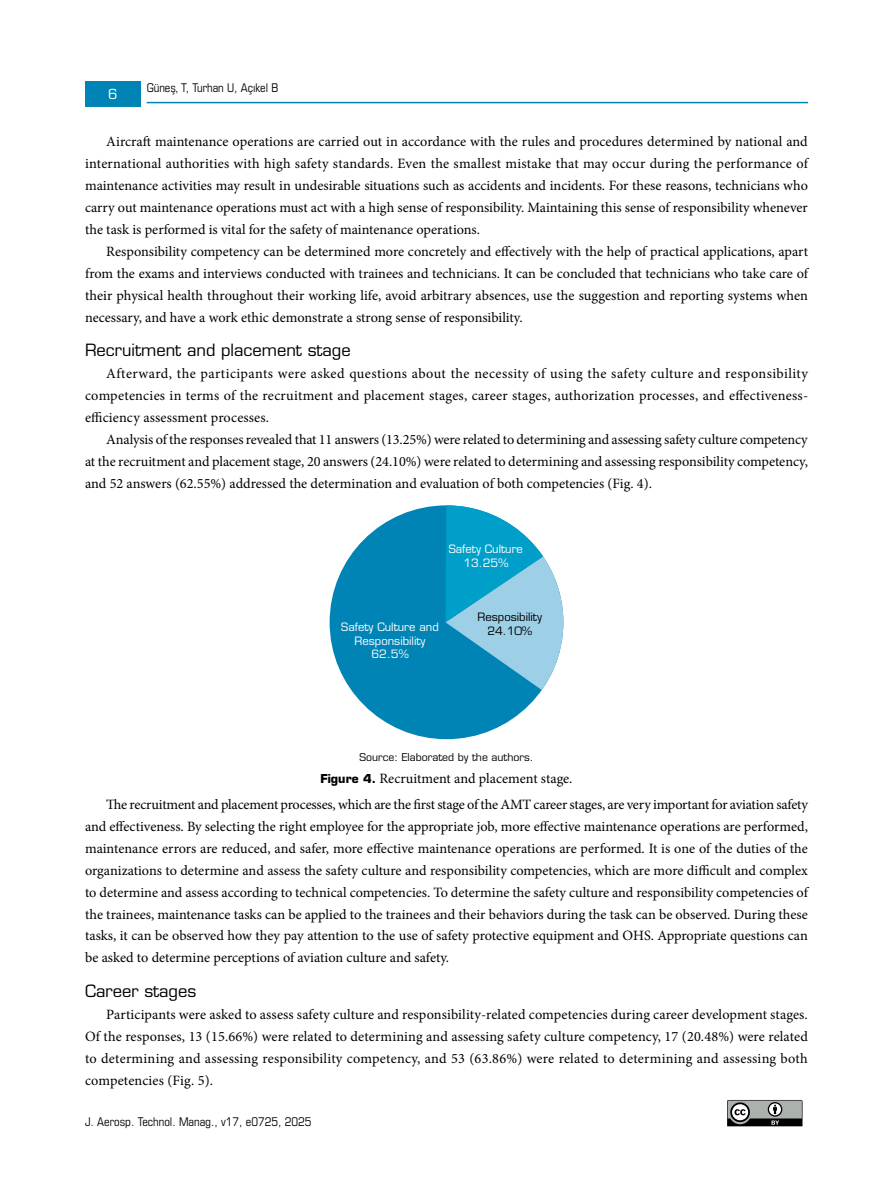
<style>
.page{position:relative;width:893px;height:1191px;background:#fff}
.page>*{position:absolute;margin:0;border:0;box-sizing:border-box;transform-origin:0 0}
.t1{font:16.5px "Eurostile LT Std";color:#000}
.t2{font:14.25px/21.9px "Minion Pro";letter-spacing:-.005em;color:#000;text-align:justify}
.t3{font:13.5px "Eurostile LT Std";color:#fff}
.t4{font:condensed 12px "Eurostile LT Std";color:#000}
.t5{font:11.25px/13.5px "Eurostile LT Std";color:#fff;text-align:center}
.t6{font:11.25px "Eurostile LT Std";color:#000}
.t7{font:10.5px "Eurostile LT Std";color:#000}
.s1{font-family:"Eurostile LT Std";font-weight:700;font-size:12px}
</style>
<div class="page">
<hr style="left:147px;top:102px;width:661px;height:1px;background:#0084b6">
<div style="left:85px;top:81px;width:55px;height:25px;background:#0084b6"></div>
<svg style="left:727px;top:1100px;width:76px;height:27px;background:#777b78"></svg>
<div style="left:330px;top:505px;width:233px;height:234px;background:#0084b6;border-radius:50%"></div>
<svg style="left:445px;top:505px;width:118px;height:185px"></svg>
<p class="t4" style="left:147px;top:80px;width:133px">Günes¸‚ T, Turhan U, Açıkel B</p>
<p class="t3" style="left:108px;top:86px;width:11px">6</p>
<p class="t2" style="left:85px;top:131px;width:724px;text-indent:21px">Aircraft maintenance operations are carried out in accordance with the rules and procedures determined by national and international authorities with high safety standards. Even the smallest mistake that may occur during the performance of maintenance activities may result in undesirable situations such as accidents and incidents. For these reasons, technicians who carry out maintenance operations must act with a high sense of responsibility. Maintaining this sense of responsibility whenever the task is performed is vital for the safety of maintenance operations.</p>
<p class="t2" style="left:85px;top:241px;width:724px;text-indent:21px">Responsibility competency can be determined more concretely and effectively with the help of practical applications, apart from the exams and interviews conducted with trainees and technicians. It can be concluded that technicians who take care of their physical health throughout their working life, avoid arbitrary absences, use the suggestion and reporting systems when necessary, and have a work ethic demonstrate a strong sense of responsibility.</p>
<p class="t1" style="left:85px;top:340px;width:267px">Recruitment and placement stage</p>
<p class="t2" style="left:85px;top:363px;width:725px;text-indent:21px">Afterward, the participants were asked questions about the necessity of using the safety culture and responsibility competencies in terms of the recruitment and placement stages, career stages, authorization processes, and effectiveness&shy;efficiency assessment processes.</p>
<p class="t2" style="left:85px;top:428px;width:724px;text-indent:21px">Analysis of the responses revealed that 11 answers (13.25%) were related to determining and assessing safety culture competency at the recruitment and placement stage, 20 answers (24.10%) were related to determining and assessing responsibility competency, and 52 answers (62.55%) addressed the determination and evaluation of both competencies (Fig. 4).</p>
<p class="t5" style="left:449px;top:542px;width:76px">Safety Culture<br>13.25%</p>
<p class="t6" style="left:478px;top:610px;width:66px">Resposibility</p>
<p class="t5" style="left:341px;top:620px;width:99px">Safety Culture and</p>
<p class="t6" style="left:487px;top:624px;width:46px">24.10%</p>
<p class="t5" style="left:355px;top:634px;width:72px">Responsibility<br>62.5%</p>
<p class="t7" style="left:360px;top:751px;width:175px">Source: Elaborated by the authors.</p>
<p class="t2" style="left:106px;top:765px;width:703px;line-height:26.1px;text-indent:214px"><span class="s1">Figure 4.</span> Recruitment and placement stage.<br>The recruitment and placement processes, which are the first stage of the AMT career stages, are very important for aviation safety</p>
<p class="t2" style="left:85px;top:815px;width:724px">and effectiveness. By selecting the right employee for the appropriate job, more effective maintenance operations are performed, maintenance errors are reduced, and safer, more effective maintenance operations are performed. It is one of the duties of the organizations to determine and assess the safety culture and responsibility competencies, which are more difficult and complex to determine and assess according to technical competencies. To determine the safety culture and responsibility competencies of the trainees, maintenance tasks can be applied to the trainees and their behaviors during the task can be observed. During these tasks, it can be observed how they pay attention to the use of safety protective equipment and OHS. Appropriate questions can be asked to determine perceptions of aviation culture and safety.</p>
<p class="t1" style="left:85px;top:981px;width:113px">Career stages</p>
<p class="t2" style="left:85px;top:1003px;width:724px;text-indent:21px">Participants were asked to assess safety culture and responsibility-related competencies during career development stages.<br>Of the responses, 13 (15.66%) were related to determining and assessing safety culture competency, 17 (20.48%) were related to determining and assessing responsibility competency, and 53 (63.86%) were related to determining and assessing both competencies (Fig. 5).</p>
<p class="t4" style="left:85px;top:1114px;width:228px">J. Aerosp. Technol. Manag., v17, e0725, 2025</p>
</div>
